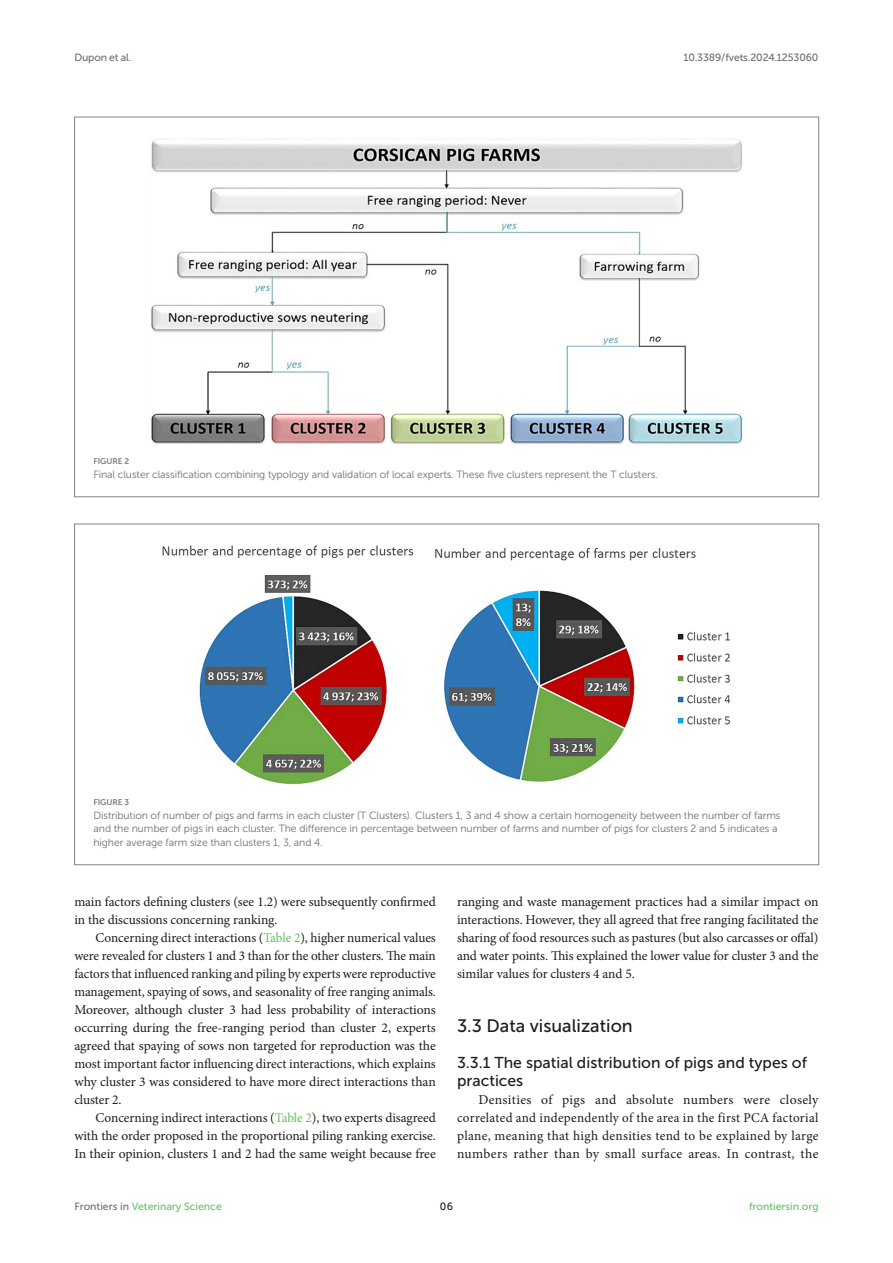
<style>
.page{position:relative;width:893px;height:1263px;background:#fff}
.page>*{position:absolute;margin:0;border:0;box-sizing:border-box;transform-origin:0 0}
.HEAD_2{font:18px "Museo Sans 500";color:#1b1c1b}
.HEAD_3_after_HEAD_2{font:15.75px/18px "Museo Sans 500";color:#1b1c1b}
.TEXT{font:13.5px/18px "Minion Pro";letter-spacing:-.01em;color:#1b1c1b;text-align:justify}
.TEXT_FLUSH{font:13.5px/18px "Minion Pro";letter-spacing:-.005em;color:#1b1c1b}
.FIG_LEG{font:10.5px/13.5px "Museo Sans 300";letter-spacing:-.01em;color:#706f70}
.t1{font:10.5px "Museo Sans 500";color:#65c161}
.t2{font:10.5px "Museo Sans 500";letter-spacing:-.015em;color:#706f70}
.t3{font:10.5px "Museo Sans 500";color:#1b1c1b}
.FIG_HD{font:8.25px "Museo Sans 700";letter-spacing:-.01em;color:#7e7f7f}
.s1{color:#65c161}
.s2{color:#706f70}
</style>
<div class="page">
<img style="left:151px;top:139px;width:592px;height:305px">
<img style="left:162px;top:545px;width:569px;height:240px">
<p class="t2" style="left:74px;top:51px;width:59px">Dupon et al.</p>
<p class="t2" style="left:683px;top:51px;width:137px">10.3389/fvets.2024.1253060</p>
<p class="FIG_HD" style="left:94px;top:457px;width:37px">FIGURE 2</p>
<p class="FIG_LEG" style="left:94px;top:468px;width:566px">Final cluster classification combining typology and validation of local experts. These five clusters represent the T clusters.</p>
<p class="FIG_HD" style="left:94px;top:798px;width:37px">FIGURE 3</p>
<p class="FIG_LEG" style="left:94px;top:808px;width:688px">Distribution of number of pigs and farms in each cluster (T Clusters). Clusters 1, 3 and 4 show a certain homogeneity between the number of farms and the number of pigs in each cluster. The difference in percentage between number of farms and number of pigs for clusters 2 and 5 indicates a higher average farm size than clusters 1, 3, and 4.</p>
<p class="TEXT_FLUSH" style="left:74px;top:893px;width:363px">main factors defining clusters (see 1.2) were subsequently confirmed in the discussions concerning ranking.</p>
<p class="TEXT" style="left:74px;top:929px;width:363px;text-indent:21px">Concerning direct interactions (<span class="s1">Table 2</span>), higher numerical values were revealed for clusters 1 and 3 than for the other clusters. The main factors that influenced ranking and piling by experts were reproductive management, spaying of sows, and seasonality of free ranging animals.<br>Moreover, although cluster 3 had less probability of interactions occurring during the free-ranging period than cluster 2, experts agreed that spaying of sows non targeted for reproduction was the most important factor influencing direct interactions, which explains why cluster 3 was considered to have more direct interactions than cluster 2.</p>
<p class="TEXT" style="left:74px;top:1109px;width:363px;text-indent:21px">Concerning indirect interactions (<span class="s1">Table 2</span>), two experts disagreed with the order proposed in the proportional piling ranking exercise.<br>In their opinion, clusters 1 and 2 had the same weight because free</p>
<p class="TEXT" style="left:457px;top:893px;width:363px">ranging and waste management practices had a similar impact on interactions. However, they all agreed that free ranging facilitated the sharing of food resources such as pastures (but also carcasses or offal) and water points. This explained the lower value for cluster 3 and the similar values for clusters 4 and 5.</p>
<p class="HEAD_2" style="left:457px;top:1016px;width:177px">3.3 Data visualization</p>
<p class="HEAD_3_after_HEAD_2" style="left:457px;top:1054px;width:351px">3.3.1 The spatial distribution of pigs and types of practices</p>
<p class="TEXT_FLUSH" style="left:457px;top:1091px;width:363px;text-align:justify;text-indent:21px">Densities of pigs and absolute numbers were closely correlated and independently of the area in the first PCA factorial plane, meaning that high densities tend to be explained by large numbers rather than by small surface areas. In contrast, the</p>
<p class="t1" style="left:74px;top:1200px;width:149px"><span class="s2">Frontiers in</span> Veterinary Science</p>
<p class="t3" style="left:440px;top:1200px;width:15px">06</p>
<p class="t1" style="left:749px;top:1200px;width:71px">frontiersin.org</p>
</div>
